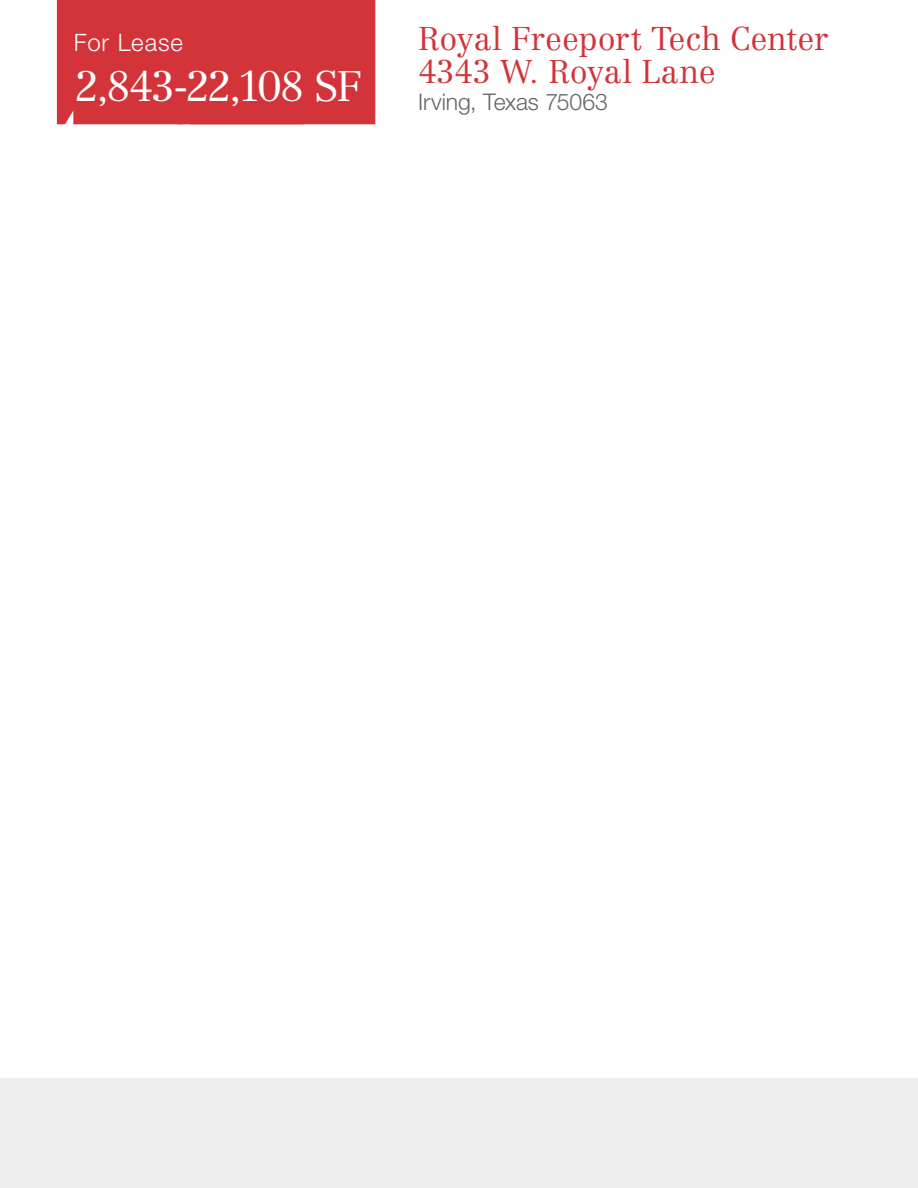
<style>
.page{position:relative;width:918px;height:1188px;background:#fff}
.page>*{position:absolute;margin:0;border:0;box-sizing:border-box;transform-origin:0 0}
.t1{font:300 42px "Centennial LT Std";letter-spacing:-.065em;color:#fff}
.t2{font:300 32.4px/33.8px "Centennial LT Std";letter-spacing:-.01em;color:#d23439}
.t3{font:300 24px "Helvetica Neue LT Std";letter-spacing:.035em;color:#fff}
.t4{font:300 22.95px "Helvetica Neue LT Std";letter-spacing:-.005em;color:#62656a}
</style>
<div class="page">
<div style="left:0;top:1079px;width:918px;height:109px;background:#eeeeef"></div>
<div style="left:57px;top:0;width:318px;height:124px;background:#d23439"></div>
<p class="t3" style="left:74px;top:28px;width:111px">For Lease</p>
<p class="t1" style="left:74px;top:61px;width:290px">2,843-22,108 SF</p>
<p class="t2" style="left:418px;top:22px;width:412px">Royal Freeport Tech Center<br>4343 W. Royal Lane</p>
<p class="t4" style="left:418px;top:88px;width:191px">Irving, Texas 75063</p>
</div>
